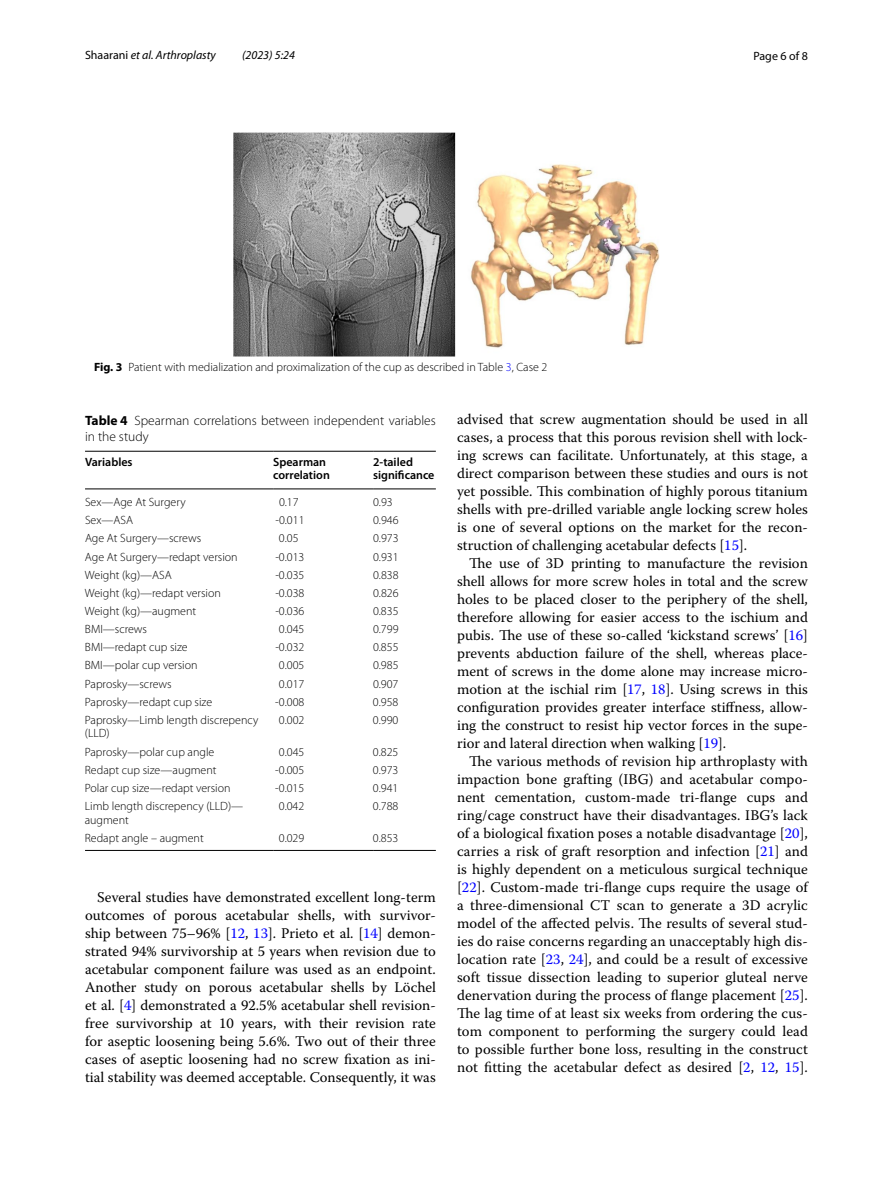
<style>
.page{position:relative;width:893px;height:1187px;background:#fff}
.page>*{position:absolute;margin:0;border:0;box-sizing:border-box;transform-origin:0 0}
.t1{font:14.7px/18px "Warnock Pro";color:#000;text-align:justify}
.t2{font:300 13.5px/16.5px "Myriad Pro";color:#000}
.t3{font:300 12px/13.5px "Myriad Pro";color:#000}
.t4{font:600 12px/13.5px "Myriad Pro";color:#000}
.t5{font:italic 12px "Myriad Pro";color:#000}
.t6{font:12px "Myriad Pro";color:#000}
.s1{font-style:normal}
.s2{font-weight:700}
.s3{color:#00f}
</style>
<div class="page">
<img style="left:234px;top:133px;width:425px;height:223px">
<hr style="left:85px;top:451px;width:188px;height:1px;background:#000">
<hr style="left:85px;top:488px;width:188px;height:1px;background:#000">
<hr style="left:273px;top:451px;width:100px;height:1px;background:#000">
<hr style="left:273px;top:488px;width:100px;height:1px;background:#000">
<hr style="left:373px;top:451px;width:63px;height:1px;background:#000">
<hr style="left:373px;top:488px;width:63px;height:1px;background:#000">
<hr style="left:85px;top:850px;width:188px;height:1px;background:#000">
<hr style="left:273px;top:850px;width:100px;height:1px;background:#000">
<hr style="left:373px;top:850px;width:63px;height:1px;background:#000">
<p class="t5" style="left:85px;top:48px;width:132px"><span class="s1">Shaarani</span> et al. Arthroplasty</p>
<p class="t5" style="left:242px;top:48px;width:54px">(2023) 5:24</p>
<p class="t6" style="left:753px;top:48px;width:56px">Page 6 of 8</p>
<p class="t3" style="left:94px;top:361px;width:455px"><span class="s2">Fig. 3</span> Patient with medialization and proximalization of the cup as described in Table <span class="s3">3</span>, Case 2</p>
<p class="t2" style="left:85px;top:412px;width:352px"><span class="s2">Table 4</span> Spearman correlations between independent variables in the study</p>
<p class="t4" style="left:85px;top:454px;width:49px">Variables</p>
<p class="t4" style="left:273px;top:454px;width:58px">Spearman correlation</p>
<p class="t4" style="left:373px;top:454px;width:63px">2-tailed significance</p>
<p class="t3" style="left:85px;top:495px;width:102px">Sex—Age At Surgery</p>
<p class="t3" style="left:279px;top:495px;width:21px">0.17</p>
<p class="t3" style="left:373px;top:495px;width:21px">0.93</p>
<p class="t3" style="left:85px;top:513px;width:50px">Sex—ASA</p>
<p class="t3" style="left:275px;top:513px;width:31px">-0.011</p>
<p class="t3" style="left:373px;top:513px;width:27px">0.946</p>
<p class="t3" style="left:85px;top:532px;width:118px">Age At Surgery—screws</p>
<p class="t3" style="left:279px;top:532px;width:21px">0.05</p>
<p class="t3" style="left:373px;top:532px;width:27px">0.973</p>
<p class="t3" style="left:85px;top:550px;width:154px">Age At Surgery—redapt version</p>
<p class="t3" style="left:275px;top:550px;width:31px">-0.013</p>
<p class="t3" style="left:373px;top:550px;width:27px">0.931</p>
<p class="t3" style="left:85px;top:568px;width:88px">Weight (kg)—ASA</p>
<p class="t3" style="left:275px;top:568px;width:31px">-0.035</p>
<p class="t3" style="left:373px;top:568px;width:27px">0.838</p>
<p class="t3" style="left:85px;top:586px;width:137px">Weight (kg)—redapt version</p>
<p class="t3" style="left:275px;top:586px;width:31px">-0.038</p>
<p class="t3" style="left:373px;top:586px;width:27px">0.826</p>
<p class="t3" style="left:85px;top:604px;width:113px">Weight (kg)—augment</p>
<p class="t3" style="left:275px;top:604px;width:31px">-0.036</p>
<p class="t3" style="left:373px;top:604px;width:27px">0.835</p>
<p class="t3" style="left:85px;top:622px;width:64px">BMI—screws</p>
<p class="t3" style="left:279px;top:622px;width:27px">0.045</p>
<p class="t3" style="left:373px;top:622px;width:27px">0.799</p>
<p class="t3" style="left:85px;top:640px;width:104px">BMI—redapt cup size</p>
<p class="t3" style="left:275px;top:640px;width:31px">-0.032</p>
<p class="t3" style="left:373px;top:640px;width:27px">0.855</p>
<p class="t3" style="left:85px;top:659px;width:114px">BMI—polar cup version</p>
<p class="t3" style="left:279px;top:659px;width:27px">0.005</p>
<p class="t3" style="left:373px;top:659px;width:27px">0.985</p>
<p class="t3" style="left:85px;top:677px;width:88px">Paprosky—screws</p>
<p class="t3" style="left:279px;top:677px;width:27px">0.017</p>
<p class="t3" style="left:373px;top:677px;width:27px">0.907</p>
<p class="t3" style="left:85px;top:695px;width:129px">Paprosky—redapt cup size</p>
<p class="t3" style="left:275px;top:695px;width:31px">-0.008</p>
<p class="t3" style="left:373px;top:695px;width:27px">0.958</p>
<p class="t3" style="left:85px;top:713px;width:175px">Paprosky—Limb length discrepency (LLD)</p>
<p class="t3" style="left:279px;top:713px;width:27px">0.002</p>
<p class="t3" style="left:373px;top:713px;width:27px">0.990</p>
<p class="t3" style="left:85px;top:745px;width:131px">Paprosky—polar cup angle</p>
<p class="t3" style="left:279px;top:745px;width:27px">0.045</p>
<p class="t3" style="left:373px;top:745px;width:27px">0.825</p>
<p class="t3" style="left:85px;top:763px;width:133px">Redapt cup size—augment</p>
<p class="t3" style="left:275px;top:763px;width:31px">-0.005</p>
<p class="t3" style="left:373px;top:763px;width:27px">0.973</p>
<p class="t3" style="left:85px;top:781px;width:147px">Polar cup size—redapt version</p>
<p class="t3" style="left:275px;top:781px;width:31px">-0.015</p>
<p class="t3" style="left:373px;top:781px;width:27px">0.941</p>
<p class="t3" style="left:85px;top:799px;width:160px">Limb length discrepency (LLD)— augment</p>
<p class="t3" style="left:279px;top:799px;width:27px">0.042</p>
<p class="t3" style="left:373px;top:799px;width:27px">0.788</p>
<p class="t3" style="left:85px;top:831px;width:120px">Redapt angle – augment</p>
<p class="t3" style="left:279px;top:831px;width:27px">0.029</p>
<p class="t3" style="left:373px;top:831px;width:27px">0.853</p>
<p class="t1" style="left:85px;top:887px;width:352px;text-indent:12px">Several studies have demonstrated excellent long-term outcomes of porous acetabular shells, with survivor&shy;ship between 75–96% [<span class="s3">12</span>, <span class="s3">13</span>]. Prieto et al. [<span class="s3">14</span>] demon&shy;strated 94% survivorship at 5 years when revision due to acetabular component failure was used as an endpoint.<br>Another study on porous acetabular shells by Löchel et al. [<span class="s3">4</span>] demonstrated a 92.5% acetabular shell revision&shy;free survivorship at 10 years, with their revision rate for aseptic loosening being 5.6%. Two out of their three cases of aseptic loosening had no screw fixation as ini&shy;tial stability was deemed acceptable. Consequently, it was</p>
<p class="t1" style="left:457px;top:410px;width:352px">advised that screw augmentation should be used in all cases, a process that this porous revision shell with lock&shy;ing screws can facilitate. Unfortunately, at this stage, a direct comparison between these studies and ours is not yet possible. This combination of highly porous titanium shells with pre-drilled variable angle locking screw holes is one of several options on the market for the recon&shy;struction of challenging acetabular defects [<span class="s3">15</span>].</p>
<p class="t1" style="left:457px;top:554px;width:352px;text-indent:12px">The use of 3D printing to manufacture the revision shell allows for more screw holes in total and the screw holes to be placed closer to the periphery of the shell, therefore allowing for easier access to the ischium and pubis. The use of these so-called ‘kickstand screws’ [<span class="s3">16</span>] prevents abduction failure of the shell, whereas place&shy;ment of screws in the dome alone may increase micro&shy;motion at the ischial rim [<span class="s3">17</span>, <span class="s3">18</span>]. Using screws in this configuration provides greater interface stiffness, allow&shy;ing the construct to resist hip vector forces in the supe&shy;rior and lateral direction when walking [<span class="s3">19</span>].</p>
<p class="t1" style="left:457px;top:752px;width:352px;text-indent:12px">The various methods of revision hip arthroplasty with impaction bone grafting (IBG) and acetabular compo&shy;nent cementation, custom-made tri-flange cups and ring/cage construct have their disadvantages. IBG’s lack of a biological fixation poses a notable disadvantage [<span class="s3">20</span>], carries a risk of graft resorption and infection [<span class="s3">21</span>] and is highly dependent on a meticulous surgical technique [<span class="s3">22</span>]. Custom-made tri-flange cups require the usage of a three-dimensional CT scan to generate a 3D acrylic model of the affected pelvis. The results of several stud&shy;ies do raise concerns regarding an unacceptably high dis&shy;location rate [<span class="s3">23</span>, <span class="s3">24</span>], and could be a result of excessive soft tissue dissection leading to superior gluteal nerve denervation during the process of flange placement [<span class="s3">25</span>].<br>The lag time of at least six weeks from ordering the cus&shy;tom component to performing the surgery could lead to possible further bone loss, resulting in the construct not fitting the acetabular defect as desired [<span class="s3">2</span>, <span class="s3">12</span>, <span class="s3">15</span>].</p>
</div>
